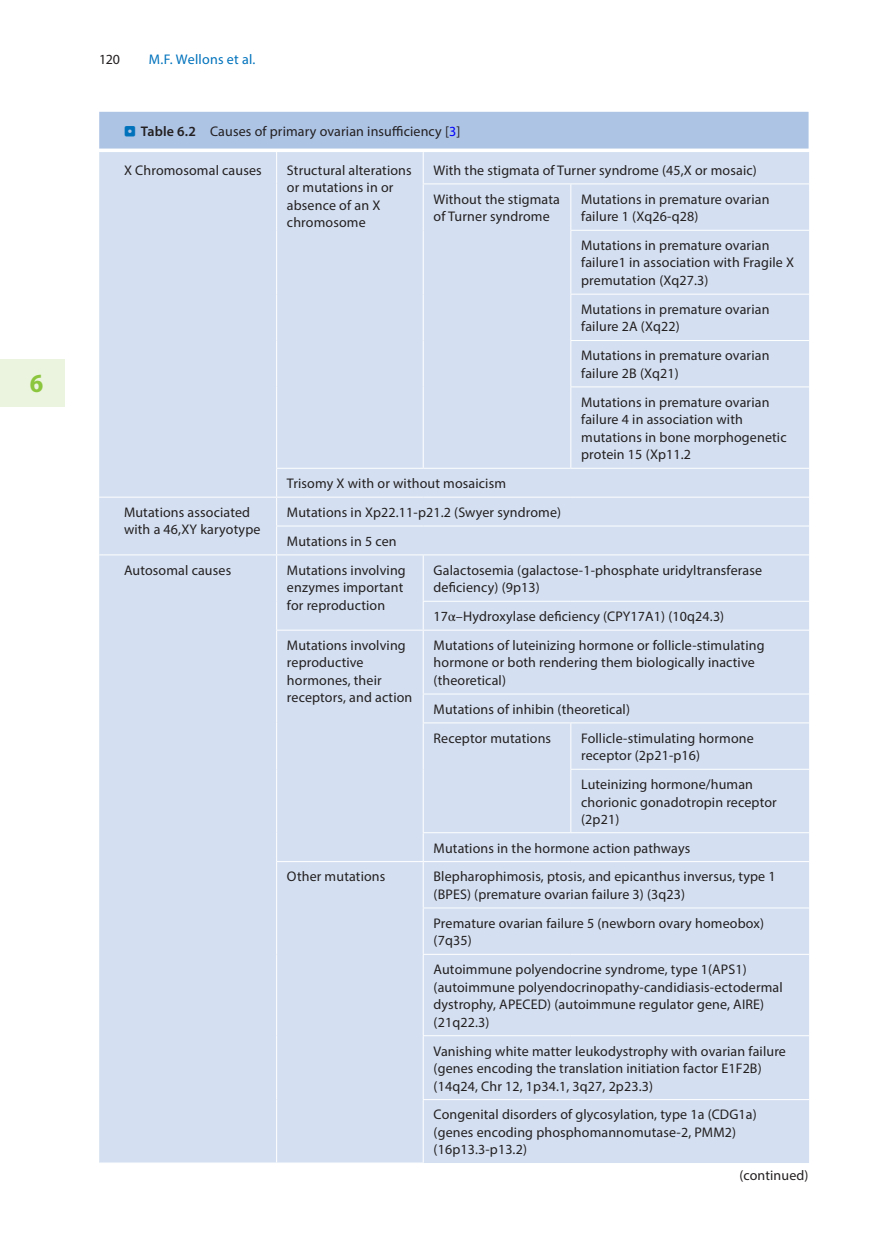
<style>
.page{position:relative;width:883px;height:1260px;background:#fff}
.page>*{position:absolute;margin:0;border:0;box-sizing:border-box;transform-origin:0 0}
.t1{font:700 semi-condensed 26.25px "Djdrft Myriad Pro";color:#8bc63e}
.t2{font:14px/17.5px "Sjntsf Myriad Pro";letter-spacing:.01em;color:#231f20}
.t3{font:14px "Gsclrp Myriad Pro";letter-spacing:.02em;color:#0072bc}
.s1{font-family:"Xldtrc Blik Buttons";color:#0072bc}
.s2{font-family:"Hbrwsl Myriad Pro";font-weight:600}
.s3{color:#0000fa}
.s4{font-family:"Nmcfln STIX General"}
</style>
<div class="page">
<div style="left:0;top:359px;width:64px;height:47px;background:#ebf4de"></div>
<div style="left:99px;top:112px;width:710px;height:37px;background:#adc4e5"></div>
<div style="left:99px;top:152px;width:710px;height:1011px;background:#d4e0f1"></div>
<hr style="left:276px;top:152px;width:1px;height:32px;background:#fff">
<hr style="left:276px;top:184px;width:1px;height:46px;background:#fff">
<hr style="left:276px;top:230px;width:1px;height:64px;background:#fff">
<hr style="left:276px;top:294px;width:1px;height:47px;background:#fff">
<hr style="left:276px;top:341px;width:1px;height:46px;background:#fff">
<hr style="left:276px;top:387px;width:1px;height:81px;background:#fff">
<hr style="left:570px;top:230px;width:239px;height:1px;background:#fff">
<hr style="left:570px;top:294px;width:239px;height:1px;background:#fff">
<hr style="left:570px;top:340px;width:239px;height:1px;background:#fff">
<hr style="left:570px;top:386px;width:239px;height:1px;background:#fff">
<hr style="left:571px;top:468px;width:238px;height:1px;background:#fff">
<hr style="left:276px;top:468px;width:147px;height:1px;background:#fff">
<hr style="left:99px;top:497px;width:178px;height:1px;background:#fff">
<hr style="left:99px;top:554px;width:178px;height:1px;background:#fff">
<hr style="left:277px;top:554px;width:146px;height:1px;background:#fff">
<hr style="left:276px;top:555px;width:1px;height:46px;background:#fff">
<svg style="left:276px;top:601px;width:1px;height:29px"></svg>
<svg style="left:423px;top:602px;width:1px;height:28px"></svg>
<hr style="left:571px;top:722px;width:238px;height:1px;background:#fff">
<hr style="left:423px;top:954px;width:148px;height:1px;background:#fff">
<hr style="left:571px;top:954px;width:238px;height:1px;background:#fff">
<hr style="left:423px;top:1035px;width:148px;height:1px;background:#fff">
<hr style="left:571px;top:1035px;width:238px;height:1px;background:#fff">
<hr style="left:277px;top:497px;width:146px;height:1px;background:#fff">
<svg style="left:276px;top:469px;width:1px;height:85px"></svg>
<hr style="left:423px;top:497px;width:148px;height:1px;background:#fff">
<hr style="left:571px;top:497px;width:238px;height:1px;background:#fff">
<hr style="left:276px;top:526px;width:147px;height:1px;background:#fff">
<hr style="left:423px;top:526px;width:148px;height:1px;background:#fff">
<hr style="left:571px;top:526px;width:238px;height:1px;background:#fff">
<hr style="left:276px;top:630px;width:147px;height:1px;background:#fff">
<hr style="left:276px;top:631px;width:1px;height:63px;background:#fff">
<svg style="left:276px;top:694px;width:1px;height:29px"></svg>
<svg style="left:423px;top:695px;width:1px;height:27px"></svg>
<hr style="left:276px;top:723px;width:1px;height:46px;background:#fff">
<hr style="left:276px;top:769px;width:1px;height:64px;background:#fff">
<svg style="left:276px;top:833px;width:1px;height:28px"></svg>
<svg style="left:423px;top:833px;width:1px;height:28px"></svg>
<hr style="left:276px;top:861px;width:147px;height:1px;background:#fff">
<hr style="left:276px;top:862px;width:1px;height:46px;background:#fff">
<hr style="left:276px;top:908px;width:1px;height:46px;background:#fff">
<hr style="left:423px;top:908px;width:1px;height:46px;background:#fff">
<hr style="left:276px;top:954px;width:1px;height:82px;background:#fff">
<hr style="left:423px;top:955px;width:1px;height:80px;background:#fff">
<hr style="left:276px;top:1036px;width:1px;height:64px;background:#fff">
<hr style="left:423px;top:1036px;width:1px;height:63px;background:#fff">
<hr style="left:276px;top:1100px;width:1px;height:63px;background:#fff">
<hr style="left:423px;top:152px;width:1px;height:31px;background:#fff">
<hr style="left:571px;top:183px;width:238px;height:1px;background:#fff">
<hr style="left:423px;top:183px;width:148px;height:1px;background:#fff">
<hr style="left:423px;top:184px;width:1px;height:46px;background:#fff">
<hr style="left:570px;top:184px;width:1px;height:46px;background:#fff">
<hr style="left:423px;top:230px;width:1px;height:64px;background:#fff">
<hr style="left:570px;top:231px;width:1px;height:63px;background:#fff">
<hr style="left:423px;top:294px;width:1px;height:47px;background:#fff">
<hr style="left:570px;top:295px;width:1px;height:45px;background:#fff">
<hr style="left:423px;top:341px;width:1px;height:46px;background:#fff">
<hr style="left:570px;top:341px;width:1px;height:45px;background:#fff">
<hr style="left:423px;top:387px;width:1px;height:81px;background:#fff">
<hr style="left:570px;top:387px;width:1px;height:81px;background:#fff">
<hr style="left:423px;top:468px;width:148px;height:1px;background:#fff">
<hr style="left:423px;top:554px;width:148px;height:1px;background:#fff">
<hr style="left:423px;top:555px;width:1px;height:46px;background:#fff">
<hr style="left:571px;top:554px;width:238px;height:1px;background:#fff">
<hr style="left:423px;top:601px;width:148px;height:1px;background:#fff">
<hr style="left:571px;top:601px;width:238px;height:1px;background:#fff">
<hr style="left:423px;top:630px;width:148px;height:1px;background:#fff">
<hr style="left:423px;top:631px;width:1px;height:63px;background:#fff">
<hr style="left:571px;top:630px;width:238px;height:1px;background:#fff">
<hr style="left:423px;top:694px;width:148px;height:1px;background:#fff">
<hr style="left:571px;top:694px;width:238px;height:1px;background:#fff">
<hr style="left:423px;top:722px;width:148px;height:1px;background:#fff">
<hr style="left:423px;top:723px;width:1px;height:46px;background:#fff">
<hr style="left:570px;top:723px;width:1px;height:46px;background:#fff">
<hr style="left:423px;top:769px;width:1px;height:63px;background:#fff">
<hr style="left:423px;top:832px;width:148px;height:1px;background:#fff">
<hr style="left:423px;top:861px;width:148px;height:1px;background:#fff">
<hr style="left:423px;top:862px;width:1px;height:46px;background:#fff">
<hr style="left:571px;top:861px;width:238px;height:1px;background:#fff">
<hr style="left:423px;top:908px;width:148px;height:1px;background:#fff">
<hr style="left:571px;top:908px;width:238px;height:1px;background:#fff">
<hr style="left:423px;top:1099px;width:148px;height:1px;background:#fff">
<hr style="left:423px;top:1100px;width:1px;height:63px;background:#fff">
<hr style="left:571px;top:1099px;width:238px;height:1px;background:#fff">
<hr style="left:570px;top:769px;width:239px;height:1px;background:#fff">
<hr style="left:570px;top:770px;width:1px;height:62px;background:#fff">
<hr style="left:571px;top:832px;width:238px;height:1px;background:#fff">
<h1 class="t1" style="left:30px;top:368px;width:15px">6</h1>
<p class="t2" style="left:99px;top:51px;width:22px">120</p>
<p class="t3" style="left:149px;top:51px;width:108px">M.F. Wellons et al.</p>
<p class="t2" style="left:124px;top:123px;width:338px"><span class="s1">..</span> <span class="s2">Table 6.2</span> Causes of primary ovarian insufficiency [<span class="s3">3</span>]</p>
<p class="t2" style="left:124px;top:161px;width:139px">X Chromosomal causes</p>
<p class="t2" style="left:287px;top:161px;width:126px">Structural alterations or mutations in or absence of an X chromosome</p>
<p class="t2" style="left:434px;top:155px;width:325px;line-height:28.9px">With the stigmata of Turner syndrome (45,X or mosaic)<br>Without the stigmata</p>
<p class="t2" style="left:581px;top:190px;width:190px">Mutations in premature ovarian failure 1 (Xq26-q28)</p>
<p class="t2" style="left:581px;top:236px;width:214px">Mutations in premature ovarian failure1 in association with Fragile X premutation (Xq27.3)</p>
<p class="t2" style="left:581px;top:300px;width:190px">Mutations in premature ovarian failure 2A (Xq22)</p>
<p class="t2" style="left:581px;top:347px;width:190px">Mutations in premature ovarian failure 2B (Xq21)</p>
<p class="t2" style="left:581px;top:393px;width:207px">Mutations in premature ovarian failure 4 in association with mutations in bone morphogenetic protein 15 (Xp11.2</p>
<p class="t2" style="left:434px;top:207px;width:118px">of Turner syndrome</p>
<p class="t2" style="left:287px;top:474px;width:221px">Trisomy X with or without mosaicism</p>
<p class="t2" style="left:124px;top:503px;width:138px">Mutations associated with a 46,XY karyotype</p>
<p class="t2" style="left:287px;top:498px;width:276px;line-height:28.9px">Mutations in Xp22.11-p21.2 (Swyer syndrome)<br>Mutations in 5 cen</p>
<p class="t2" style="left:124px;top:561px;width:109px">Autosomal causes</p>
<p class="t2" style="left:287px;top:561px;width:120px">Mutations involving enzymes important for reproduction</p>
<p class="t2" style="left:434px;top:561px;width:330px">Galactosemia (galactose-1-phosphate uridyltransferase deficiency) (9p13)</p>
<p class="t2" style="left:434px;top:607px;width:292px">17<span class="s4">α</span>–Hydroxylase deficiency (CPY17A1) (10q24.3)</p>
<p class="t2" style="left:287px;top:636px;width:127px">Mutations involving reproductive hormones, their receptors, and action</p>
<p class="t2" style="left:434px;top:636px;width:332px">Mutations of luteinizing hormone or follicle-stimulating hormone or both rendering them biologically inactive (theoretical)</p>
<p class="t2" style="left:434px;top:694px;width:198px;line-height:28.9px">Mutations of inhibin (theoretical)<br>Receptor mutations</p>
<p class="t2" style="left:581px;top:729px;width:174px">Follicle-stimulating hormone receptor (2p21-p16)</p>
<p class="t2" style="left:581px;top:775px;width:197px">Luteinizing hormone/human chorionic gonadotropin receptor (2p21)</p>
<p class="t2" style="left:434px;top:839px;width:258px">Mutations in the hormone action pathways</p>
<p class="t2" style="left:287px;top:868px;width:100px">Other mutations</p>
<p class="t2" style="left:434px;top:868px;width:344px">Blepharophimosis, ptosis, and epicanthus inversus, type 1 (BPES) (premature ovarian failure 3) (3q23)</p>
<p class="t2" style="left:434px;top:914px;width:332px">Premature ovarian failure 5 (newborn ovary homeobox) (7q35)</p>
<p class="t2" style="left:434px;top:960px;width:351px">Autoimmune polyendocrine syndrome, type 1(APS1) (autoimmune polyendocrinopathy-candidiasis-ectodermal dystrophy, APECED) (autoimmune regulator gene, AIRE) (21q22.3)</p>
<p class="t2" style="left:434px;top:1042px;width:354px">Vanishing white matter leukodystrophy with ovarian failure (genes encoding the translation initiation factor E1F2B) (14q24, Chr 12, 1p34.1, 3q27, 2p23.3)</p>
<p class="t2" style="left:434px;top:1106px;width:325px">Congenital disorders of glycosylation, type 1a (CDG1a) (genes encoding phosphomannomutase-2, PMM2) (16p13.3-p13.2)</p>
<p class="t2" style="left:739px;top:1166px;width:71px">(continued)</p>
</div>
